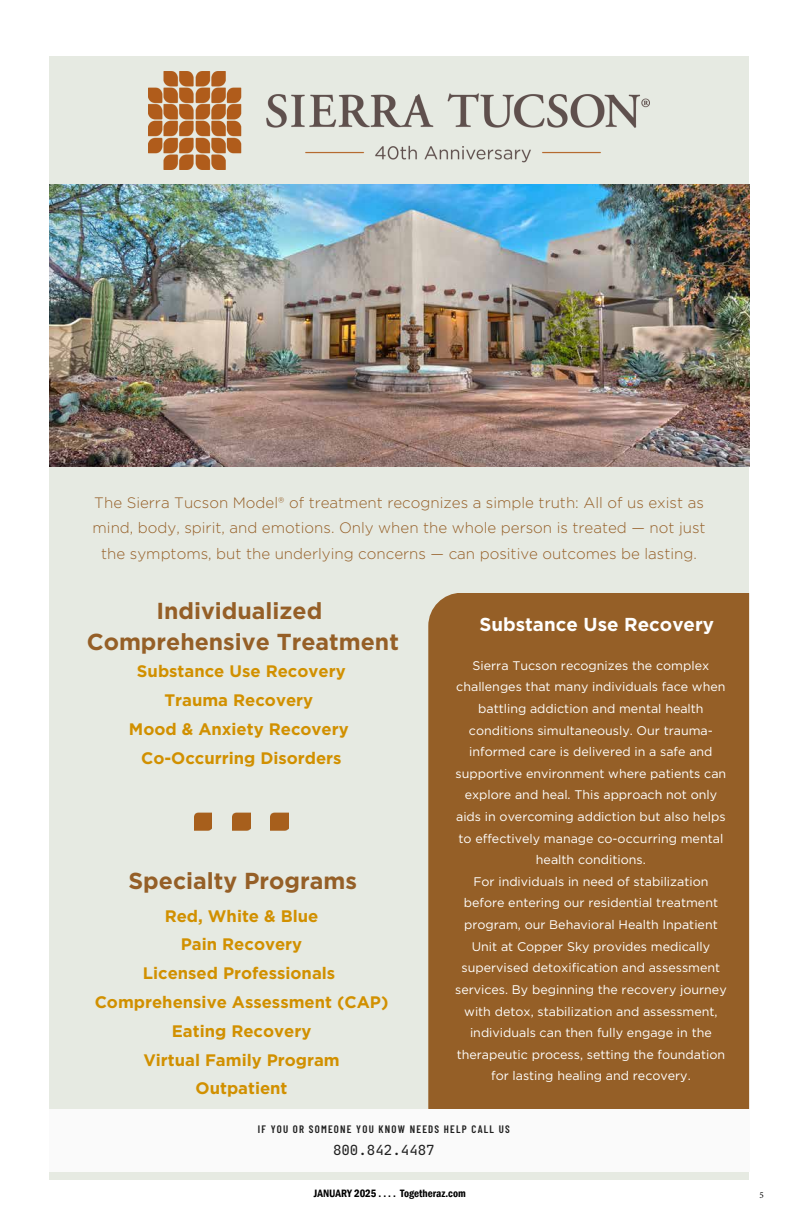
<style>
.page{position:relative;width:792px;height:1224px;background:#fff}
.page>*{position:absolute;margin:0;border:0;box-sizing:border-box;transform-origin:0 0}
.t1{font:700 23.1px/31.7px "Gotham";color:#955f27;text-align:center}
.t2{font:700 18.7px "Gotham";color:#fffffe}
.t3{font:700 16.7px/28.8px "Gotham";color:#d19000;text-align:center}
.t4{font:300 15.1px/25.9px "Gotham";color:#955f27;text-align:center}
.t5{font:14.1px "Jet Brains Mono";color:#202020}
.t6{font:12.5px/21.6px "Gotham";color:#fffffe;text-align:center}
.t7{font:600 condensed 11px "Franklin Gothic";color:#000}
.t8{font:600 10.8px "Barlow Condensed";letter-spacing:.115em;color:#202020}
.t9{font:9px "Minion Pro";color:#000}
</style>
<div class="page">
<div style="left:50px;top:56px;width:699px;height:1124px;background:#e6eae2"></div>
<img style="left:50px;top:184px;width:699px;height:283px">
<img style="left:194px;top:813px;width:18px;height:17px">
<img style="left:232px;top:813px;width:18px;height:17px">
<img style="left:270px;top:813px;width:18px;height:17px">
<div style="left:428px;top:593px;width:321px;height:517px;background:#955f27"></div>
<div style="left:50px;top:1110px;width:699px;height:62px;background:#fafafa"></div>
<img style="left:148px;top:71px;width:502px;height:98px">
<p class="t4" style="left:93px;top:489px;width:615px">The Sierra Tucson Model® of treatment recognizes a simple truth: All of us exist as mind, body, spirit, and emotions. Only when the whole person is treated — not just the symptoms, but the underlying concerns — can positive outcomes be lasting.</p>
<h1 class="t1" style="left:87px;top:595px;width:314px">Individualized<br>Comprehensive Treatment</h1>
<h3 class="t3" style="left:129px;top:657px;width:221px">Substance Use Recovery<br>Trauma Recovery<br>Mood &amp; Anxiety Recovery<br>Co-Occurring Disorders</h3>
<h1 class="t1" style="left:128px;top:865px;width:230px">Specialty Programs</h1>
<h3 class="t3" style="left:95px;top:901px;width:295px">Red, White &amp; Blue<br>Pain Recovery<br>Licensed Professionals<br>Comprehensive Assessment (CAP)<br>Eating Recovery<br>Virtual Family Program<br>Outpatient</h3>
<h2 class="t2" style="left:480px;top:612px;width:236px">Substance Use Recovery</h2>
<p class="t6" style="left:455px;top:655px;width:273px">Sierra Tucson recognizes the complex challenges that many individuals face when battling addiction and mental health conditions simultaneously. Our trauma&shy;informed care is delivered in a safe and supportive environment where patients can explore and heal. This approach not only aids in overcoming addiction but also helps to effectively manage co-occurring mental health conditions.<br>For individuals in need of stabilization before entering our residential treatment program, our Behavioral Health Inpatient Unit at Copper Sky provides medically supervised detoxification and assessment services. By beginning the recovery journey with detox, stabilization and assessment, individuals can then fully engage in the therapeutic process, setting the foundation for lasting healing and recovery.</p>
<p class="t8" style="left:258px;top:1121px;width:253px">IF YOU OR SOMEONE YOU KNOW NEEDS HELP CALL US</p>
<p class="t5" style="left:333px;top:1141px;width:103px">800.842.4487</p>
<p class="t7" style="left:314px;top:1186px;width:154px">JANUARY 2025 . . . . Togetheraz.com</p>
<p class="t9" style="left:759px;top:1189px;width:6px">5</p>
</div>
